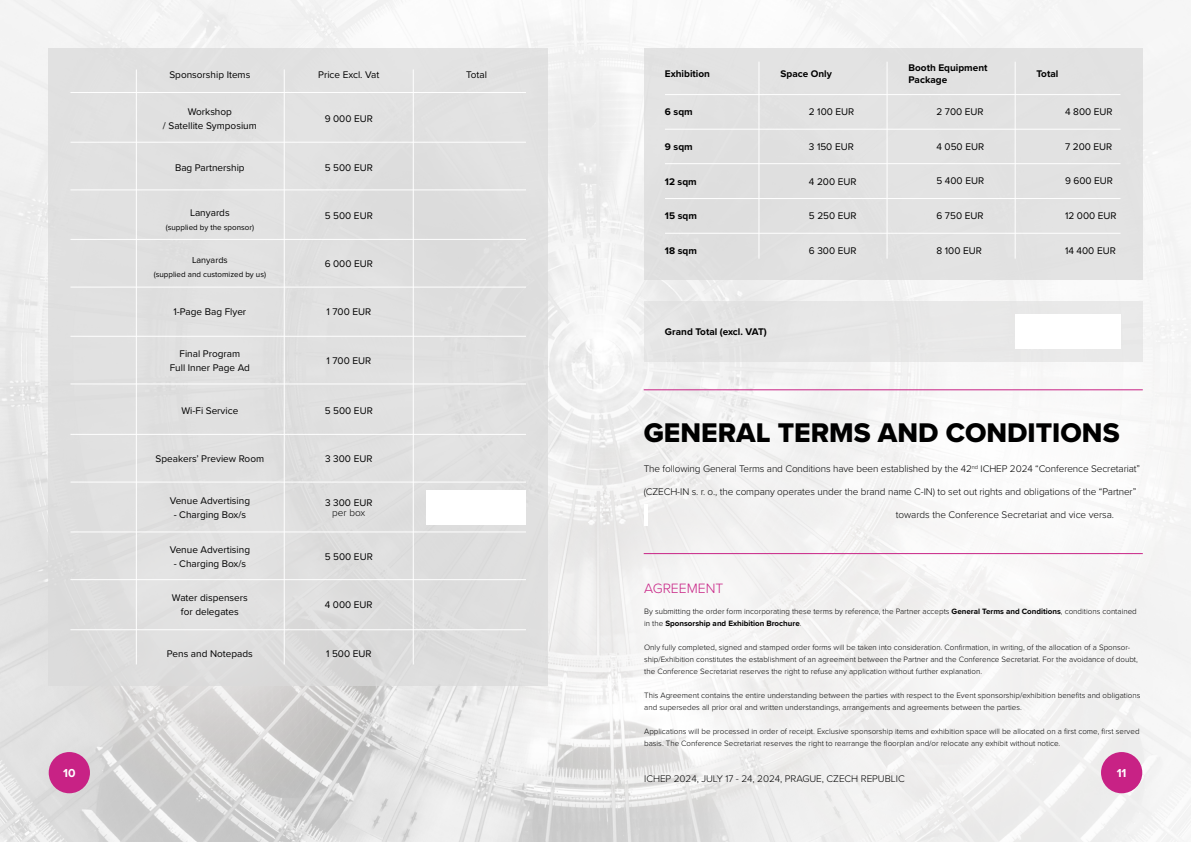
<style>
.page{position:relative;width:1191px;height:842px;background:#fff}
.page>*{position:absolute;margin:0;border:0;box-sizing:border-box;transform-origin:0 0}
.t1{font:28px "Proxima Nova Extrabld";color:#000}
.t2{font:300 14px "Proxima Nova";color:#c82285}
.t3{font:700 12px "Proxima Nova";color:#fff}
.t4{font:10px/14px "Proxima Nova";color:#000;text-align:center}
.t5{font:300 10px "Proxima Nova";letter-spacing:-.01em;color:#000}
.t6{font:700 10px/12px "Proxima Nova";color:#000}
.t7{font:9px "Proxima Nova";color:#000}
.t8{font:300 8px/12px "Proxima Nova";color:#000}
.t9{font:8px "Proxima Nova";color:#000}
.s1{font-weight:700}
</style>
<div class="page">
<img style="left:0;top:0;width:1191px;height:842px">
<svg style="left:55px;top:460px;width:347px;height:347px;background:#d5d4d3"></svg>
<svg style="left:473px;top:403px;width:427px;height:427px"></svg>
<svg style="left:731px;top:467px;width:427px;height:375px"></svg>
<div style="left:797px;top:251px;width:394px;height:427px;background:#f6f6f6"></div>
<div style="left:48px;top:48px;width:499px;height:638px;background:#dadada"></div>
<div style="left:644px;top:48px;width:498px;height:232px;background:#e2e2e2"></div>
<div style="left:644px;top:301px;width:498px;height:61px;background:#e7e7e7"></div>
<div style="left:426px;top:490px;width:100px;height:34px;background:#fff"></div>
<div style="left:1015px;top:314px;width:106px;height:34px;background:#fff"></div>
<hr style="left:70px;top:92px;width:456px;height:1px;background:#fff">
<hr style="left:70px;top:142px;width:456px;height:1px;background:#fff">
<hr style="left:70px;top:239px;width:456px;height:1px;background:#fff">
<hr style="left:70px;top:336px;width:456px;height:1px;background:#fff">
<hr style="left:70px;top:434px;width:456px;height:1px;background:#fff">
<hr style="left:70px;top:532px;width:456px;height:1px;background:#fff">
<hr style="left:70px;top:629px;width:456px;height:1px;background:#fff">
<hr style="left:70px;top:190px;width:456px;height:1px;background:#fff">
<hr style="left:70px;top:287px;width:456px;height:1px;background:#fff">
<hr style="left:70px;top:384px;width:456px;height:1px;background:#fff">
<hr style="left:70px;top:482px;width:456px;height:1px;background:#fff">
<hr style="left:70px;top:579px;width:456px;height:1px;background:#fff">
<hr style="left:665px;top:94px;width:455px;height:1px;background:#fff">
<hr style="left:665px;top:129px;width:455px;height:1px;background:#fff">
<hr style="left:665px;top:163px;width:455px;height:1px;background:#fff">
<hr style="left:665px;top:198px;width:455px;height:1px;background:#fff">
<hr style="left:665px;top:233px;width:455px;height:1px;background:#fff">
<hr style="left:284px;top:69px;width:1px;height:595px;background:#fff">
<hr style="left:886px;top:62px;width:1px;height:197px;background:#fff">
<hr style="left:136px;top:69px;width:1px;height:595px;background:#fff">
<hr style="left:758px;top:62px;width:1px;height:197px;background:#fff">
<hr style="left:413px;top:69px;width:1px;height:595px;background:#fff">
<hr style="left:1015px;top:62px;width:1px;height:197px;background:#fff">
<hr style="left:643px;top:390px;width:499px;height:1px;background:#c82285">
<hr style="left:643px;top:553px;width:499px;height:1px;background:#c82285">
<hr style="left:644px;top:504px;width:3px;height:21px;background:#fff">
<div style="left:1101px;top:752px;width:41px;height:41px;background:#c82285;border-radius:50%"></div>
<div style="left:49px;top:752px;width:41px;height:41px;background:#c82285;border-radius:50%"></div>
<p class="t4" style="left:318px;top:67px;width:63px">Price Excl. Vat</p>
<p class="t6" style="left:908px;top:62px;width:80px">Booth Equipment<br>Package</p>
<p class="t4" style="left:169px;top:67px;width:82px">Sponsorship Items</p>
<p class="t6" style="left:665px;top:68px;width:47px">Exhibition</p>
<p class="t6" style="left:780px;top:68px;width:53px">Space Only</p>
<p class="t6" style="left:665px;top:106px;width:29px">6 sqm</p>
<p class="t6" style="left:665px;top:140px;width:29px">9 sqm</p>
<p class="t6" style="left:665px;top:175px;width:33px">12 sqm</p>
<p class="t6" style="left:665px;top:210px;width:33px">15 sqm</p>
<p class="t6" style="left:665px;top:244px;width:33px">18 sqm</p>
<p class="t4" style="left:466px;top:67px;width:22px">Total</p>
<p class="t6" style="left:1036px;top:68px;width:23px">Total</p>
<p class="t4" style="left:163px;top:104px;width:95px">Workshop<br>/ Satellite Symposium</p>
<p class="t4" style="left:1065px;top:105px;width:49px">4 800 EUR</p>
<p class="t4" style="left:1065px;top:139px;width:49px">7 200 EUR</p>
<p class="t4" style="left:1065px;top:174px;width:49px">9 600 EUR</p>
<p class="t4" style="left:1065px;top:209px;width:53px">12 000 EUR</p>
<p class="t4" style="left:1065px;top:243px;width:52px">14 400 EUR</p>
<p class="t4" style="left:936px;top:105px;width:49px">2 700 EUR</p>
<p class="t4" style="left:936px;top:139px;width:49px">4 050 EUR</p>
<p class="t4" style="left:936px;top:174px;width:49px">5 400 EUR</p>
<p class="t4" style="left:936px;top:209px;width:49px">6 750 EUR</p>
<p class="t4" style="left:936px;top:243px;width:47px">8 100 EUR</p>
<p class="t4" style="left:809px;top:105px;width:47px">2 100 EUR</p>
<p class="t4" style="left:809px;top:139px;width:46px">3 150 EUR</p>
<p class="t4" style="left:809px;top:174px;width:49px">4 200 EUR</p>
<p class="t4" style="left:809px;top:209px;width:49px">5 250 EUR</p>
<p class="t4" style="left:809px;top:243px;width:49px">6 300 EUR</p>
<p class="t4" style="left:325px;top:111px;width:50px">9 000 EUR</p>
<p class="t4" style="left:325px;top:160px;width:49px">5 500 EUR</p>
<p class="t4" style="left:175px;top:160px;width:71px">Bag Partnership</p>
<p class="t4" style="left:190px;top:205px;width:41px">Lanyards</p>
<p class="t9" style="left:166px;top:221px;width:90px">(supplied by the sponsor)</p>
<p class="t7" style="left:192px;top:254px;width:37px">Lanyards</p>
<p class="t9" style="left:154px;top:269px;width:114px">(supplied and customized by us)</p>
<p class="t4" style="left:173px;top:305px;width:74px">1-Page Bag Flyer</p>
<p class="t4" style="left:325px;top:208px;width:49px">5 500 EUR</p>
<p class="t4" style="left:325px;top:256px;width:50px">6 000 EUR</p>
<p class="t4" style="left:326px;top:305px;width:46px">1 700 EUR</p>
<p class="t6" style="left:665px;top:326px;width:103px">Grand Total (excl. VAT)</p>
<p class="t4" style="left:170px;top:346px;width:82px">Final Program<br>Full Inner Page Ad</p>
<p class="t4" style="left:326px;top:353px;width:46px">1 700 EUR</p>
<p class="t4" style="left:181px;top:403px;width:58px">Wi-Fi Service</p>
<p class="t4" style="left:325px;top:403px;width:49px">5 500 EUR</p>
<p class="t4" style="left:156px;top:451px;width:110px">Speakers’ Preview Room</p>
<p class="t4" style="left:170px;top:493px;width:82px">Venue Advertising</p>
<p class="t4" style="left:174px;top:507px;width:74px">- Charging Box/s</p>
<p class="t4" style="left:325px;top:451px;width:49px">3 300 EUR</p>
<p class="t4" style="left:325px;top:495px;width:49px">3 300 EUR</p>
<p class="t5" style="left:332px;top:505px;width:34px">per box</p>
<h1 class="t1" style="left:643px;top:412px;width:477px">GENERAL TERMS AND CONDITIONS</h1>
<p class="t5" style="left:643px;top:462px;width:498px">The following General Terms and Conditions have been established by the 42<sup>nd</sup> ICHEP 2024 “Conference Secretariat”</p>
<p class="t5" style="left:643px;top:485px;width:494px">(CZECH‑IN s. r. o., the company operates under the brand name C-IN) to set out rights and obligations of the “Partner”</p>
<p class="t5" style="left:895px;top:508px;width:220px">towards the Conference Secretariat and vice versa.</p>
<p class="t4" style="left:170px;top:542px;width:82px">Venue Advertising</p>
<p class="t4" style="left:174px;top:556px;width:74px">- Charging Box/s</p>
<p class="t4" style="left:172px;top:591px;width:77px">Water dispensers for delegates</p>
<p class="t4" style="left:167px;top:646px;width:87px">Pens and Notepads</p>
<p class="t4" style="left:325px;top:549px;width:49px">5 500 EUR</p>
<h2 class="t2" style="left:644px;top:578px;width:81px">AGREEMENT</h2>
<p class="t8" style="left:644px;top:605px;width:494px">By submitting the order form incorporating these terms by reference, the Partner accepts <span class="s1">General Terms and Conditions</span>, conditions contained in the <span class="s1">Sponsorship and Exhibition Brochure</span>.</p>
<p class="t8" style="left:644px;top:641px;width:495px">Only fully completed, signed and stamped order forms will be taken into consideration. Confirmation, in writing, of the allocation of a Sponsor&shy;ship/Exhibition constitutes the establishment of an agreement between the Partner and the Conference Secretariat. For the avoidance of doubt, the Conference Secretariat reserves the right to refuse any application without further explanation.</p>
<p class="t8" style="left:644px;top:689px;width:498px">This Agreement contains the entire understanding between the parties with respect to the Event sponsorship/exhibition benefits and obligations and supersedes all prior oral and written understandings, arrangements and agreements between the parties.</p>
<p class="t8" style="left:644px;top:725px;width:497px">Applications will be processed in order of receipt. Exclusive sponsorship items and exhibition space will be allocated on a first come, first served basis. The Conference Secretariat reserves the right to rearrange the floorplan and/or relocate any exhibit without notice.</p>
<p class="t5" style="left:644px;top:772px;width:262px">ICHEP 2024, JULY 17 - 24, 2024, PRAGUE, CZECH REPUBLIC</p>
<p class="t4" style="left:325px;top:598px;width:49px">4 000 EUR</p>
<p class="t4" style="left:326px;top:646px;width:47px">1 500 EUR</p>
<h3 class="t3" style="left:63px;top:764px;width:14px">10</h3>
<h3 class="t3" style="left:1116px;top:764px;width:11px">11</h3>
</div>
